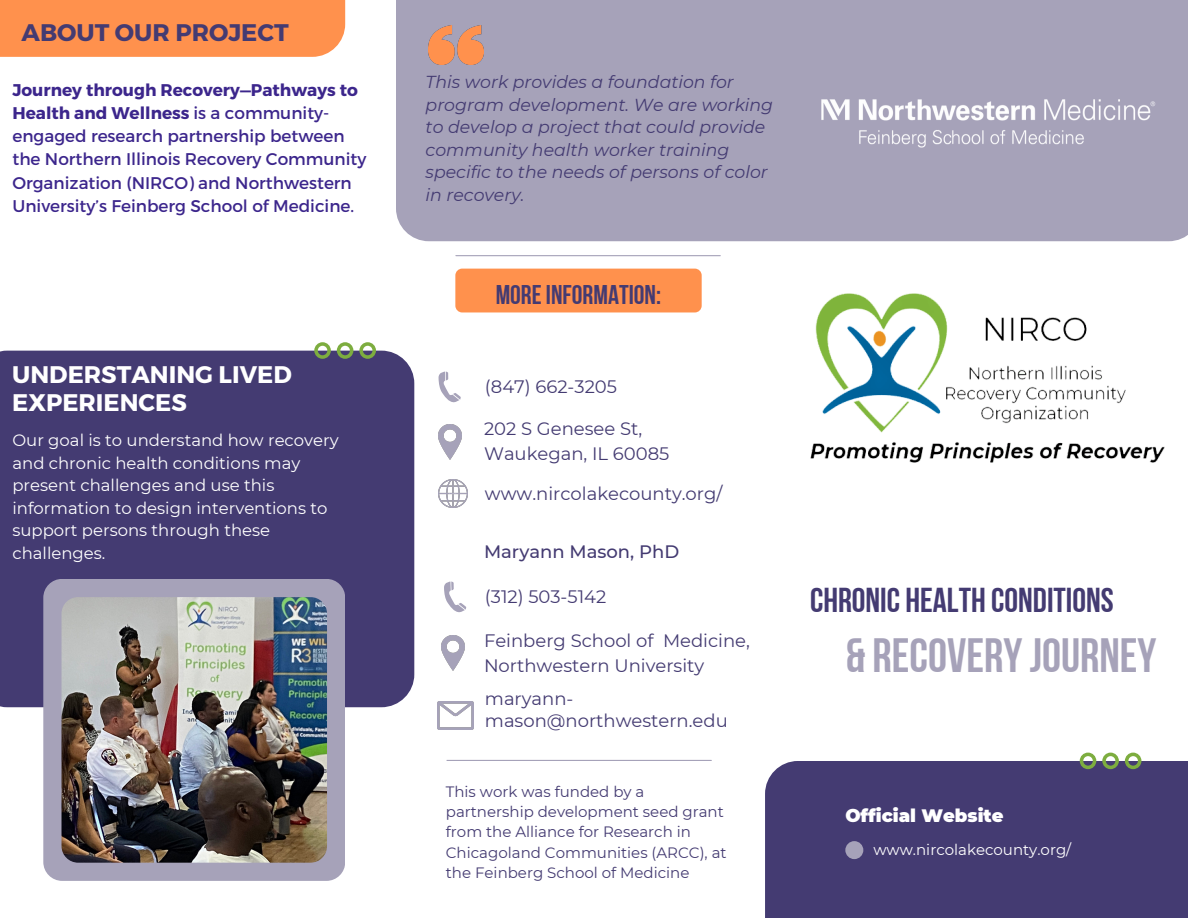
<style>
.page{position:relative;width:1188px;height:918px;background:#fff}
.page>*{position:absolute;margin:0;border:0;box-sizing:border-box;transform-origin:0 0}
.t1{font:48px "Bebas Neue Cyrillic";color:#a6a2b9}
.t2{font:34.5px "Bebas Neue Cyrillic";color:#443b72}
.t3{font:27px "Bebas Neue Cyrillic";color:#443b72}
.t4{font:700 24px/28.2px "Montserrat";color:#fff}
.t5{font:700 24px "Montserrat";color:#443b72}
.t6{font:18px/24.8px "Montserrat";color:#443b72}
.t7{font:500 18px "Montserrat";color:#443b72}
.t8{font:900 18px "Montserrat";color:#fff}
.t9{font:italic 17.25px/22.5px "Montserrat";color:#443b72}
.t10{font:16.95px/23.1px "Montserrat";color:#3c268c}
.t11{font:16.5px/22.5px "Montserrat";color:#fff}
.t12{font:15px/20.2px "Montserrat";color:#443b72}
.t13{font:15px "Montserrat";color:#fff}
.s1{font-weight:700}
</style>
<div class="page">
<div style="left:396px;top:0;width:792px;height:241px;background:#a6a2b9"></div>
<div style="left:0;top:351px;width:414px;height:356px;background:#443b72"></div>
<div style="left:765px;top:761px;width:423px;height:157px;background:#443b72"></div>
<div style="left:845px;top:841px;width:18px;height:18px;background:#a6a2b9;border-radius:50%"></div>
<svg style="left:1080px;top:753px;width:16px;height:16px"></svg>
<svg style="left:1102px;top:753px;width:17px;height:16px"></svg>
<svg style="left:1125px;top:753px;width:16px;height:16px"></svg>
<svg style="left:438px;top:371px;width:23px;height:32px"></svg>
<img style="left:439px;top:425px;width:22px;height:35px">
<img style="left:439px;top:480px;width:28px;height:28px">
<div style="left:43px;top:579px;width:302px;height:302px;background:#a6a2b9;border-radius:19px"></div>
<img style="left:62px;top:597px;width:265px;height:266px;border-radius:17px">
<svg style="left:314px;top:342px;width:17px;height:17px"></svg>
<svg style="left:337px;top:342px;width:16px;height:17px"></svg>
<svg style="left:359px;top:342px;width:17px;height:17px"></svg>
<div style="left:0;top:0;width:345px;height:57px;background:#ff914d"></div>
<div style="left:455px;top:269px;width:247px;height:43px;background:#ff914d;border-radius:7px"></div>
<hr style="left:447px;top:760px;width:264px;height:1px;background:#a6a2b9">
<hr style="left:456px;top:255px;width:264px;height:1px;background:#a6a2b9">
<img style="left:428px;top:26px;width:55px;height:38px">
<img style="left:815px;top:92px;width:347px;height:66px">
<img style="left:796px;top:241px;width:376px;height:222px">
<svg style="left:444px;top:581px;width:22px;height:32px"></svg>
<img style="left:442px;top:636px;width:22px;height:35px">
<img style="left:437px;top:702px;width:36px;height:28px">
<p class="t5" style="left:22px;top:16px;width:269px">ABOUT OUR PROJECT</p>
<p class="t10" style="left:12px;top:78px;width:356px"><span class="s1">Journey through Recovery—Pathways to Health and Wellness</span> is a community&shy;engaged research partnership between the Northern Illinois Recovery Community Organization (NIRCO) and Northwestern University’s Feinberg School of Medicine.</p>
<p class="t9" style="left:426px;top:71px;width:349px">This work provides a foundation for program development. We are working to develop a project that could provide community health worker training specific to the needs of persons of color in recovery.</p>
<p class="t4" style="left:12px;top:359px;width:281px">UNDERSTANING LIVED<br>EXPERIENCES</p>
<p class="t11" style="left:12px;top:429px;width:328px">Our goal is to understand how recovery and chronic health conditions may present challenges and use this information to design interventions to support persons through these challenges.</p>
<p class="t3" style="left:496px;top:283px;width:167px">MORE INFORMATION:</p>
<p class="t6" style="left:485px;top:375px;width:134px">(847) 662-3205</p>
<p class="t6" style="left:484px;top:417px;width:187px">202 S Genesee St,<br>Waukegan, IL 60085</p>
<p class="t6" style="left:485px;top:481px;width:239px">www.nircolakecounty.org/</p>
<p class="t7" style="left:484px;top:540px;width:197px">Maryann Mason, PhD</p>
<p class="t6" style="left:485px;top:584px;width:123px">(312) 503-5142</p>
<p class="t6" style="left:484px;top:629px;width:267px">Feinberg School of Medicine,<br>Northwestern University</p>
<p class="t6" style="left:485px;top:688px;width:244px;line-height:21.3px">maryann&shy;mason@northwestern.edu</p>
<p class="t12" style="left:446px;top:781px;width:282px">This work was funded by a partnership development seed grant from the Alliance for Research in<br>Chicagoland Communities (ARCC), at the Feinberg School of Medicine</p>
<p class="t2" style="left:810px;top:586px;width:305px">CHRONIC HEALTH CONDITIONS</p>
<p class="t1" style="left:845px;top:636px;width:313px">&amp; RECOVERYJOURNEY</p>
<p class="t8" style="left:845px;top:805px;width:160px">Official Website</p>
<p class="t13" style="left:873px;top:840px;width:199px">www.nircolakecounty.org/</p>
</div>
